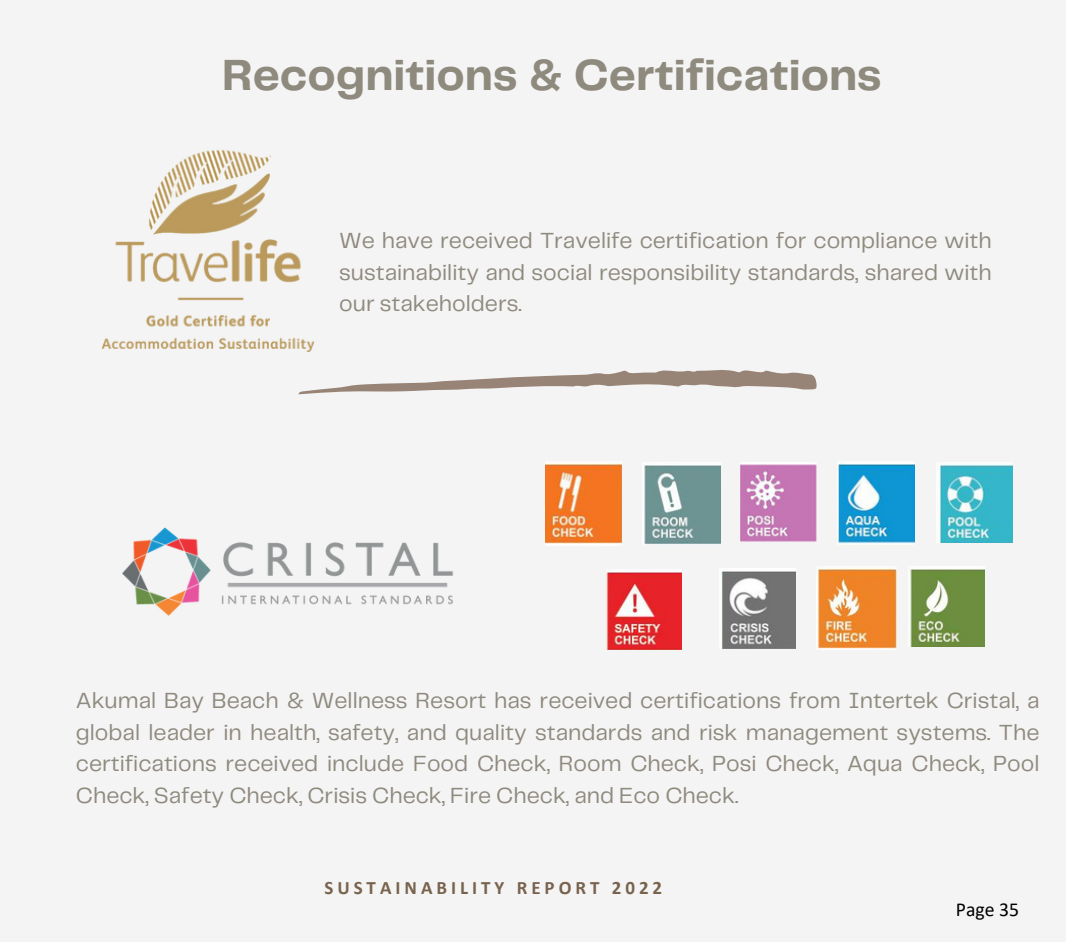
<style>
.page{position:relative;width:1066px;height:943px;background:#fff}
.page>*{position:absolute;margin:0;border:0;box-sizing:border-box;transform-origin:0 0}
.t1{font:700 45.32px "Telegraf";color:#8f8a7e}
.t2{font:22.75px/31.7px "Telegraf";color:#8f8a7e;text-align:justify}
.t3{font:19.78px "Calibri";color:#000}
.t4{font:700 18.9px "Calibri";letter-spacing:.21em;color:#78634e}
</style>
<div class="page">
<div style="left:0;top:0;width:1066px;height:941px;background:#f4f4f4"></div>
<img style="left:101px;top:150px;width:214px;height:201px">
<img style="left:122px;top:527px;width:331px;height:89px">
<img style="left:546px;top:461px;width:76px;height:84px">
<img style="left:644px;top:464px;width:76px;height:80px">
<img style="left:838px;top:461px;width:76px;height:84px">
<img style="left:938px;top:464px;width:74px;height:79px">
<img style="left:606px;top:569px;width:75px;height:80px">
<img style="left:720px;top:568px;width:76px;height:80px">
<img style="left:909px;top:566px;width:76px;height:80px">
<img style="left:741px;top:464px;width:76px;height:77px">
<img style="left:816px;top:566px;width:80px;height:83px">
<svg style="left:298px;top:370px;width:519px;height:24px"></svg>
<p class="t1" style="left:222px;top:55px;width:661px">Recognitions &amp; Certifications</p>
<p class="t2" style="left:339px;top:226px;width:654px">We have received Travelife certification for compliance with sustainability and social responsibility standards, shared with our stakeholders.</p>
<p class="t2" style="left:76px;top:685px;width:965px">Akumal Bay Beach &amp; Wellness Resort has received certifications from Intertek Cristal, a global leader in health, safety, and quality standards and risk management systems. The certifications received include Food Check, Room Check, Posi Check, Aqua Check, Pool Check, Safety Check, Crisis Check, Fire Check, and Eco Check.</p>
<p class="t4" style="left:324px;top:879px;width:339px">SUSTAINABILITY REPORT 2022</p>
<p class="t3" style="left:956px;top:901px;width:65px">Page 35</p>
</div>
